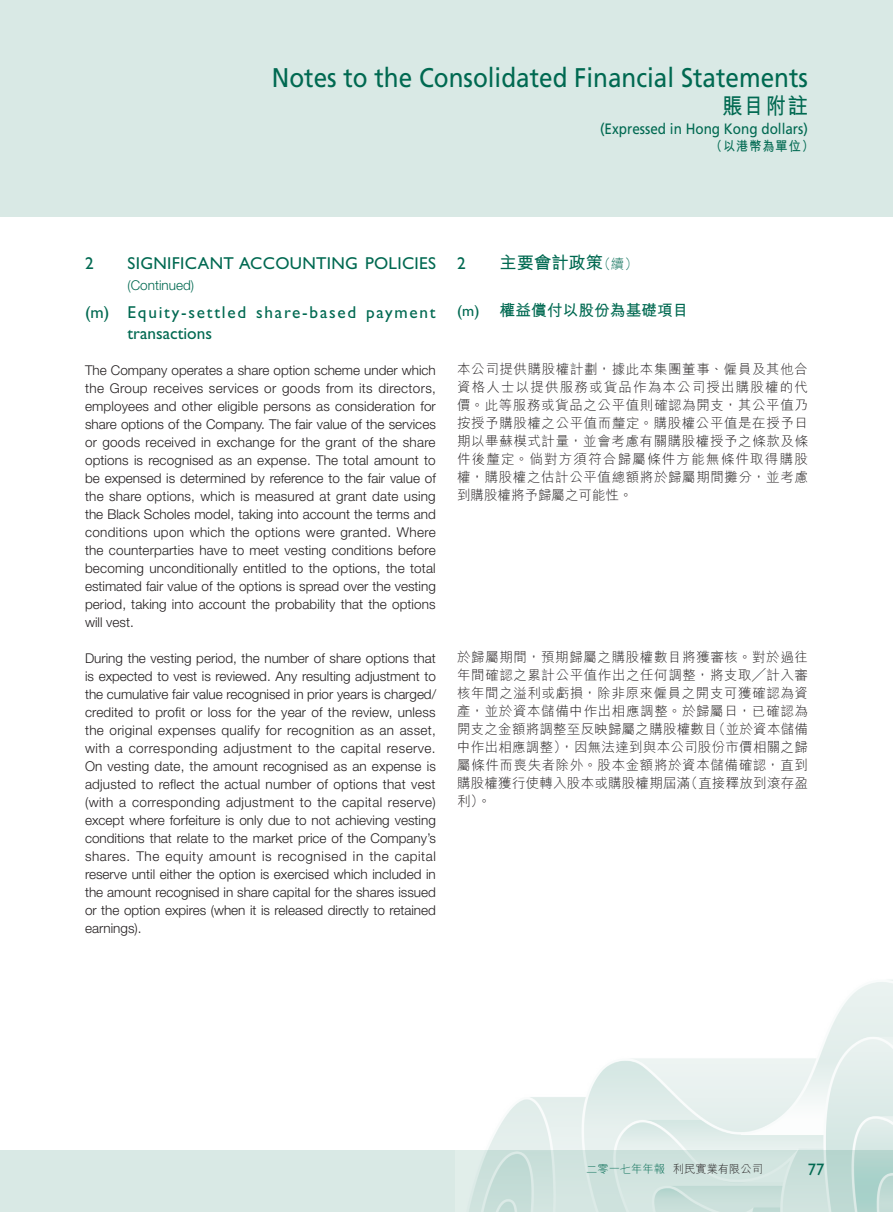
<style>
.page{position:relative;width:893px;height:1212px;background:#fff}
.page>*{position:absolute;margin:0;border:0;box-sizing:border-box;transform-origin:0 0}
.t1{font:27px "Frutiger LT Std";color:#006951;scale:.9 1}
.t2{font:700 22.5px "M Hei HK";color:#006951;scale:.9 1}
.Subhead_2_e{font:17.25px/21px "Gill Sans Std";letter-spacing:.1em;color:#006951}
.Subhead_1_e{font:17.25px "Gill Sans Std";letter-spacing:.02em;color:#006951}
.Subhead_1_c{font:700 17.25px "M Hei HK";color:#006951}
.Subhead_1_c-2{font:17.25px "Gill Sans Std";color:#006951}
.t3{font:16.5px "Gill Sans";color:#006951}
.Subhead_2_c{font:700 15.75px "M Hei HK";color:#006951}
.t4{font:15px "Frutiger LT Std";color:#006951;scale:.9 1}
.body_e{font:300 13.5px/18px "Helvetica Neue LT Std";color:#231f20;text-align:justify}
.body_c{font:300 13.5px/18px "M Hei HK";letter-spacing:.045em;color:#231f20;text-align:justify}
.Subhead_1_e-2{font:300 13.5px "Helvetica Neue LT Std";color:#006951}
.t5{font:700 13.5px "M Hei HK";letter-spacing:.08em;color:#006951;scale:.9 1}
.t6{font:300 11.25px "M Hei HK";color:#231f20}
.s1{font-weight:300;font-size:13.5px}
.s2{font-family:"Gill Sans Std";font-weight:400}
.s3{color:#006951}
</style>
<div class="page">
<div style="left:0;top:0;width:893px;height:217px;background:#d9e9e5"></div>
<div style="left:0;top:1150px;width:893px;height:62px;background:#d9e9e5"></div>
<img style="left:472px;top:980px;width:421px;height:232px">
<h1 class="t1" style="left:272px;top:61px;width:597px">Notes to the Consolidated Financial Statements</h1>
<h2 class="t2" style="left:722px;top:90px;width:97px">賬目附註</h2>
<p class="t4" style="left:600px;top:120px;width:232px">(Expressed in Hong Kong dollars)</p>
<p class="t5" style="left:710px;top:137px;width:117px">（以港幣為單位）</p>
<p class="Subhead_1_e" style="left:85px;top:254px;width:10px">2</p>
<p class="Subhead_1_e" style="left:128px;top:254px;width:310px">SIGNIFICANT ACCOUNTING POLICIES</p>
<p class="Subhead_1_e-2" style="left:128px;top:277px;width:68px">(Continued)</p>
<p class="Subhead_2_e" style="left:128px;top:302px;width:310px;text-indent:-43px">(m) Equity-settled share-based payment transactions</p>
<p class="body_e" style="left:85px;top:361px;width:352px">The Company operates a share option scheme under which the Group receives services or goods from its directors, employees and other eligible persons as consideration for share options of the Company. The fair value of the services or goods received in exchange for the grant of the share options is recognised as an expense. The total amount to be expensed is determined by reference to the fair value of the share options, which is measured at grant date using the Black Scholes model, taking into account the terms and conditions upon which the options were granted. Where the counterparties have to meet vesting conditions before becoming unconditionally entitled to the options, the total estimated fair value of the options is spread over the vesting period, taking into account the probability that the options will vest.</p>
<p class="body_e" style="left:85px;top:649px;width:353px">During the vesting period, the number of share options that is expected to vest is reviewed. Any resulting adjustment to the cumulative fair value recognised in prior years is charged/ credited to profit or loss for the year of the review, unless the original expenses qualify for recognition as an asset, with a corresponding adjustment to the capital reserve.<br>On vesting date, the amount recognised as an expense is adjusted to reflect the actual number of options that vest (with a corresponding adjustment to the capital reserve) except where forfeiture is only due to not achieving vesting conditions that relate to the market price of the Company’s shares. The equity amount is recognised in the capital reserve until either the option is exercised which included in the amount recognised in share capital for the shares issued or the option expires (when it is released directly to retained earnings).</p>
<p class="Subhead_1_c-2" style="left:457px;top:253px;width:10px">2</p>
<p class="Subhead_1_c" style="left:500px;top:250px;width:140px">主要會計政策<span class="s1">（續）</span></p>
<p class="Subhead_2_c" style="left:457px;top:299px;width:233px"><span class="s2">(m)</span> 權益償付以股份為基礎項目</p>
<p class="body_c" style="left:457px;top:360px;width:352px">本公司提供購股權計劃，據此本集團董事、僱員及其他合資格人士以提供服務或貨品作為本公司授出購股權的代價。此等服務或貨品之公平值則確認為開支，其公平值乃按授予購股權之公平值而釐定。購股權公平值是在授予日期以畢蘇模式計量，並會考慮有關購股權授予之條款及條件後釐定。倘對方須符合歸屬條件方能無條件取得購股權，購股權之估計公平值總額將於歸屬期間攤分，並考慮到購股權將予歸屬之可能性。</p>
<p class="body_c" style="left:457px;top:648px;width:352px">於歸屬期間，預期歸屬之購股權數目將獲審核。對於過往年間確認之累計公平值作出之任何調整，將支取╱計入審核年間之溢利或虧損，除非原來僱員之開支可獲確認為資產，並於資本儲備中作出相應調整。於歸屬日，已確認為開支之金額將調整至反映歸屬之購股權數目（並於資本儲備中作出相應調整），因無法達到與本公司股份市價相關之歸屬條件而喪失者除外。股本金額將於資本儲備確認，直到購股權獲行使轉入股本或購股權期屆滿（直接釋放到滾存盈利）。</p>
<p class="t6" style="left:586px;top:1163px;width:178px"><span class="s3">二零一七年年報</span> 利民實業有限公司</p>
<p class="t3" style="left:808px;top:1159px;width:18px">77</p>
</div>
